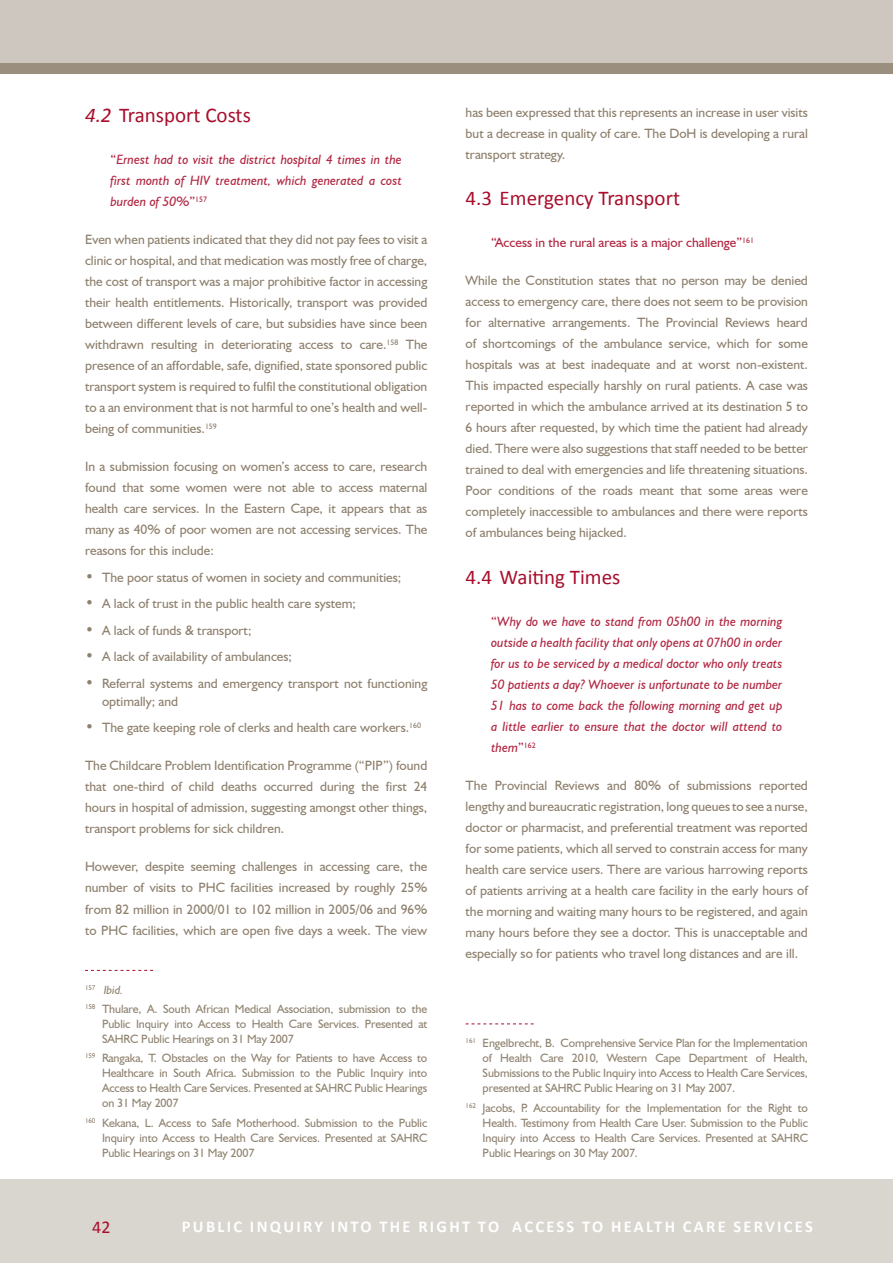
<style>
.page{position:relative;width:893px;height:1263px;background:#fff}
.page>*{position:absolute;margin:0;border:0;box-sizing:border-box;transform-origin:0 0}
.t1{font:21px "Calibri";color:#a80e2c}
.t2{font:18px "Calibri";color:#a80e2c}
.t3{font:700 16.5px "Calibri";letter-spacing:.14em;color:#fff}
.t4{font:13.5px/21px "Humanist 521 BT";color:#8e806e;text-align:justify}
.t5{font:italic 13.5px/21px "Humanist 521 BT";color:#b12641;text-align:justify}
.t6{font:13.5px "Humanist 521 BT";color:#b12641}
.t7{font:12px/15px "Humanist 521 BT";letter-spacing:-.01em;color:#908371;text-align:justify}
.s1{font-style:italic}
.s2{font-style:normal}
.s3{font-size:15px}
</style>
<div class="page">
<div style="left:0;top:1179px;width:893px;height:84px;background:#d9d5cf"></div>
<div style="left:0;top:0;width:893px;height:73px;background:#9a8e7e"></div>
<div style="left:0;top:0;width:893px;height:62px;background:#cdc7bf"></div>
<svg style="left:85px;top:970px;width:68px;height:1px"></svg>
<svg style="left:466px;top:1023px;width:68px;height:1px"></svg>
<h1 class="t1" style="left:85px;top:102px;width:167px"><span class="s1">4.2</span> Transport Costs</h1>
<p class="t5" style="left:111px;top:149px;width:293px"><span class="s2">“</span>Ernest had to visit the district hospital 4 times in the first month of HIV treatment, which generated a cost burden of 50%<span class="s2">”</span><sup>157</sup></p>
<p class="t4" style="left:85px;top:229px;width:344px">Even when patients indicated that they did not pay fees to visit a clinic or hospital, and that medication was mostly free of charge, the cost of transport was a major prohibitive factor in accessing their health entitlements. Historically, transport was provided between different levels of care, but subsidies have since been withdrawn resulting in deteriorating access to care.<sup>158</sup> The presence of an affordable, safe, dignified, state sponsored public transport system is required to fulfil the constitutional obligation to a an environment that is not harmful to one’s health and well&shy;being of communities.<sup>159</sup></p>
<p class="t4" style="left:85px;top:456px;width:344px">In a submission focusing on women’s access to care, research found that some women were not able to access maternal health care services. In the Eastern Cape, it appears that as many as 40% of poor women are not accessing services. The reasons for this include:</p>
<p class="t4" style="left:85px;top:566px;width:318px"><span class="s3">•</span> The poor status of women in society and communities;</p>
<p class="t4" style="left:85px;top:593px;width:272px"><span class="s3">•</span> A lack of trust in the public health care system;</p>
<p class="t4" style="left:85px;top:619px;width:168px"><span class="s3">•</span> A lack of funds &amp; transport;</p>
<p class="t4" style="left:85px;top:646px;width:208px"><span class="s3">•</span> A lack of availability of ambulances;</p>
<p class="t4" style="left:102px;top:674px;width:327px;line-height:18px;text-indent:-17px"><span class="s3">•</span> Referral systems and emergency transport not functioning optimally; and</p>
<p class="t4" style="left:85px;top:717px;width:337px"><span class="s3">•</span> The gate keeping role of clerks and health care workers.<sup>160</sup></p>
<p class="t4" style="left:85px;top:755px;width:344px">The Childcare Problem Identification Programme (“PIP”) found that one-third of child deaths occurred during the first 24 hours in hospital of admission, suggesting amongst other things, transport problems for sick children.</p>
<p class="t4" style="left:85px;top:856px;width:344px">However, despite seeming challenges in accessing care, the number of visits to PHC facilities increased by roughly 25% from 82 million in 2000/01 to 102 million in 2005/06 and 96% to PHC facilities, which are open five days a week. The view</p>
<p class="t7" style="left:85px;top:980px;width:344px;line-height:19.2px"><sup>157</sup> <span class="s1">Ibid.<br></span><sup>158</sup> Thulare, A. South African Medical Association, submission to the</p>
<p class="t7" style="left:102px;top:1016px;width:327px">Public Inquiry into Access to Health Care Services. Presented at<br>SAHRC Public Hearings on 31 May 2007</p>
<p class="t7" style="left:102px;top:1050px;width:327px;text-indent:-17px"><sup>159</sup> Rangaka, T. Obstacles on the Way for Patients to have Access to Healthcare in South Africa. Submission to the Public Inquiry into Access to Health Care Services. Presented at SAHRC Public Hearings on 31 May 2007</p>
<p class="t7" style="left:102px;top:1115px;width:327px;text-indent:-17px"><sup>160</sup> Kekana, L. Access to Safe Motherhood. Submission to the Public Inquiry into Access to Health Care Services. Presented at SAHRC Public Hearings on 31 May 2007</p>
<p class="t4" style="left:466px;top:101px;width:344px">has been expressed that this represents an increase in user visits but a decrease in quality of care. The DoH is developing a rural transport strategy.</p>
<h1 class="t1" style="left:466px;top:185px;width:216px">4.3 Emergency Transport</h1>
<p class="t6" style="left:491px;top:234px;width:264px">“Access in the rural areas is a major challenge”<sup>161</sup></p>
<p class="t4" style="left:466px;top:270px;width:344px">While the Constitution states that no person may be denied access to emergency care, there does not seem to be provision for alternative arrangements. The Provincial Reviews heard of shortcomings of the ambulance service, which for some hospitals was at best inadequate and at worst non-existent.<br>This impacted especially harshly on rural patients. A case was reported in which the ambulance arrived at its destination 5 to 6 hours after requested, by which time the patient had already died. There were also suggestions that staff needed to be better trained to deal with emergencies and life threatening situations.<br>Poor conditions of the roads meant that some areas were completely inaccessible to ambulances and there were reports of ambulances being hijacked.</p>
<h1 class="t1" style="left:466px;top:564px;width:156px">4.4 Waiting Times</h1>
<p class="t5" style="left:491px;top:611px;width:293px"><span class="s2">“</span>Why do we have to stand from 05h00 in the morning outside a health facility that only opens at 07h00 in order for us to be serviced by a medical doctor who only treats 50 patients a day? Whoever is unfortunate to be number 51 has to come back the following morning and get up a little earlier to ensure that the doctor will attend to them<span class="s2">”</span><sup>162</sup></p>
<p class="t4" style="left:466px;top:775px;width:344px">The Provincial Reviews and 80% of submissions reported lengthy and bureaucratic registration, long queues to see a nurse, doctor or pharmacist, and preferential treatment was reported for some patients, which all served to constrain access for many health care service users. There are various harrowing reports of patients arriving at a health care facility in the early hours of the morning and waiting many hours to be registered, and again many hours before they see a doctor. This is unacceptable and especially so for patients who travel long distances and are ill.</p>
<p class="t7" style="left:483px;top:1035px;width:327px;text-indent:-17px"><sup>161</sup> Engelbrecht, B. Comprehensive Service Plan for the Implementation of Health Care 2010, Western Cape Department of Health, Submissions to the Public Inquiry into Access to Health Care Services, presented at SAHRC Public Hearing on 31 May 2007.</p>
<p class="t7" style="left:483px;top:1100px;width:327px;text-indent:-17px"><sup>162</sup> Jacobs, P. Accountability for the Implementation for the Right to Health. Testimony from Health Care User. Submission to the Public Inquiry into Access to Health Care Services. Presented at SAHRC Public Hearings on 30 May 2007.</p>
<h2 class="t2" style="left:92px;top:1216px;width:20px">42</h2>
<p class="t3" style="left:182px;top:1216px;width:633px">PUBLIC INQUIRY INTO THE RIGHT TO ACCESS TO HEALTH CARE SERVICES</p>
</div>
